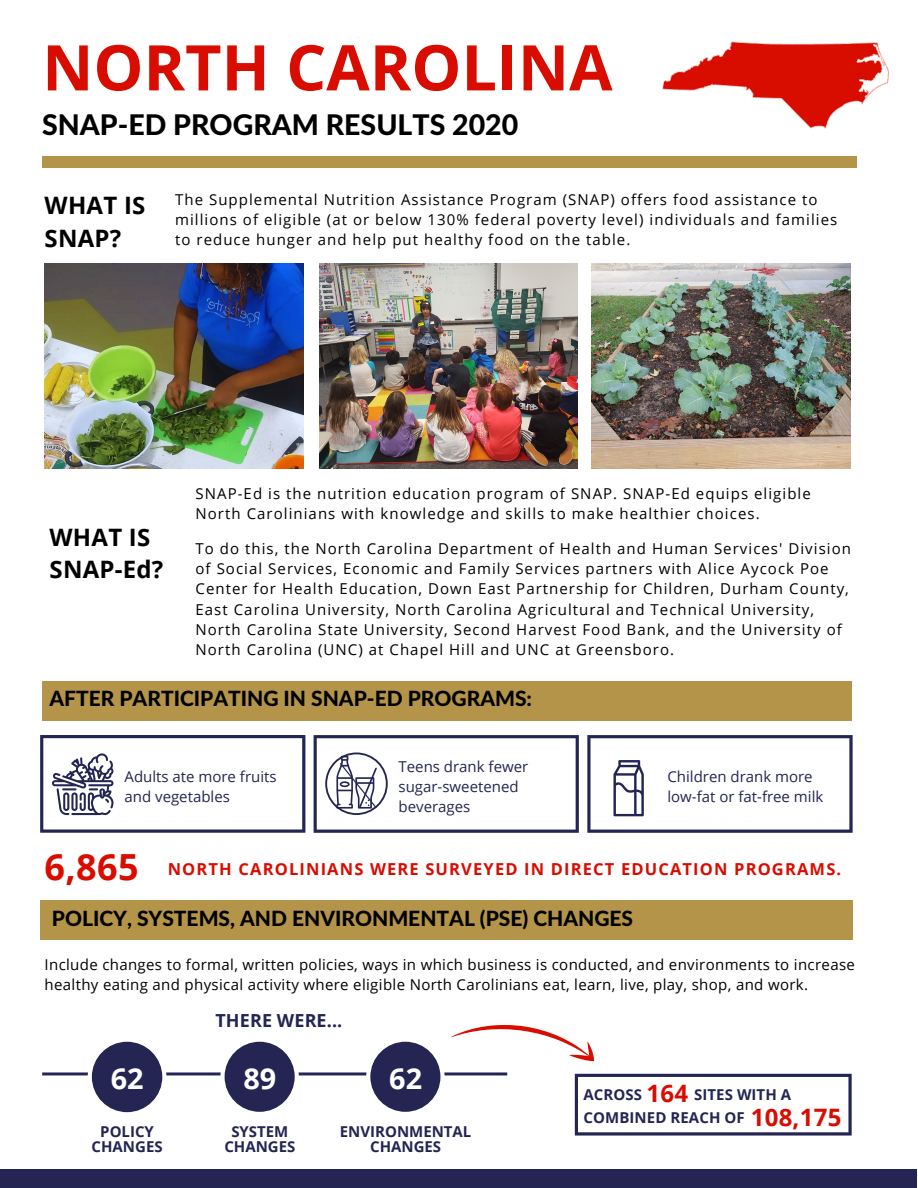
<style>
.page{position:relative;width:918px;height:1188px;background:#fff}
.page>*{position:absolute;margin:0;border:0;box-sizing:border-box;transform-origin:0 0}
.t1{font:700 63px "Open Sans";color:#d90c00}
.t2{font:700 36px "Open Sans";color:#d90c00}
.t3{font:700 28.8px "Open Sans";color:#fff}
.t4{font:800 28.5px "Lato Latin";color:#000}
.t5{font:700 24px/32.7px "Open Sans";letter-spacing:.01em;color:#000}
.t6{font:700 24px "Open Sans";letter-spacing:.01em;color:#d90c00}
.t7{font:800 21px "Lato Latin";color:#000}
.t8{font:700 18px "Open Sans";letter-spacing:.005em;color:#242553}
.t9{font:700 16.5px "Open Sans";letter-spacing:.07em;color:#d90c00}
.t10{font:15px/20.2px "Open Sans";letter-spacing:.07em;color:#000}
.t11{font:15px/20.2px "Open Sans";letter-spacing:.025em;color:#000}
.t12{font:15px/20.2px "Open Sans";color:#242553}
.t13{font:700 15px "Open Sans";color:#242553}
</style>
<div class="page">
<img style="left:45px;top:263px;width:258px;height:206px">
<img style="left:319px;top:263px;width:259px;height:206px">
<img style="left:591px;top:263px;width:259px;height:206px">
<img style="left:662px;top:41px;width:227px;height:88px">
<div style="left:42px;top:681px;width:810px;height:39px;background:#b39449"></div>
<svg style="left:40px;top:735px;width:265px;height:98px"></svg>
<svg style="left:314px;top:735px;width:265px;height:98px"></svg>
<svg style="left:587px;top:735px;width:266px;height:98px"></svg>
<div style="left:40px;top:900px;width:813px;height:39px;background:#b39449"></div>
<div style="left:1px;top:1170px;width:916px;height:18px;background:#242553"></div>
<svg style="left:42px;top:1025px;width:810px;height:111px"></svg>
<div style="left:42px;top:157px;width:815px;height:11px;background:#b39449"></div>
<p class="t1" style="left:42px;top:23px;width:572px">NORTH CAROLINA</p>
<p class="t4" style="left:42px;top:112px;width:478px">SNAP-ED PROGRAM RESULTS 2020</p>
<p class="t5" style="left:45px;top:188px;width:102px">WHAT IS<br>SNAP?</p>
<p class="t10" style="left:175px;top:189px;width:664px">The Supplemental Nutrition Assistance Program (SNAP) offers food assistance to millions of eligible (at or below 130% federal poverty level) individuals and families to reduce hunger and help put healthy food on the table.</p>
<p class="t5" style="left:50px;top:520px;width:115px">WHAT IS<br>SNAP-Ed?</p>
<p class="t10" style="left:196px;top:483px;width:617px">SNAP-Ed is the nutrition education program of SNAP. SNAP-Ed equips eligible<br>North Carolinians with knowledge and skills to make healthier choices.</p>
<p class="t10" style="left:196px;top:538px;width:657px">To do this, the North Carolina Department of Health and Human Services' Division of Social Services, Economic and Family Services partners with Alice Aycock Poe Center for Health Education, Down East Partnership for Children, Durham County, East Carolina University, North Carolina Agricultural and Technical University, North Carolina State University, Second Harvest Food Bank, and the University of North Carolina (UNC) at Chapel Hill and UNC at Greensboro.</p>
<p class="t7" style="left:50px;top:690px;width:484px">AFTER PARTICIPATING IN SNAP-ED PROGRAMS:</p>
<p class="t12" style="left:125px;top:766px;width:154px">Adults ate more fruits and vegetables</p>
<p class="t12" style="left:399px;top:756px;width:131px">Teens drank fewer sugar-sweetened beverages</p>
<p class="t12" style="left:667px;top:766px;width:157px">Children drank more low-fat or fat-free milk</p>
<p class="t2" style="left:45px;top:841px;width:96px">6,865</p>
<p class="t9" style="left:168px;top:857px;width:675px">NORTH CAROLINIANS WERE SURVEYED IN DIRECT EDUCATION PROGRAMS.</p>
<p class="t7" style="left:52px;top:909px;width:583px">POLICY, SYSTEMS, AND ENVIRONMENTAL (PSE) CHANGES</p>
<p class="t11" style="left:45px;top:954px;width:812px">Include changes to formal, written policies, ways in which business is conducted, and environments to increase healthy eating and physical activity where eligible North Carolinians eat, learn, live, play, shop, and work.</p>
<p class="t8" style="left:215px;top:1007px;width:128px">THERE WERE...</p>
<p class="t3" style="left:111px;top:1058px;width:34px">62</p>
<p class="t3" style="left:243px;top:1058px;width:34px">89</p>
<p class="t3" style="left:389px;top:1058px;width:34px">62</p>
<p class="t13" style="left:100px;top:1121px;width:55px">POLICY</p>
<p class="t13" style="left:92px;top:1136px;width:73px">CHANGES</p>
<p class="t13" style="left:231px;top:1121px;width:59px">SYSTEM</p>
<p class="t13" style="left:224px;top:1136px;width:73px">CHANGES</p>
<p class="t13" style="left:340px;top:1121px;width:133px">ENVIRONMENTAL</p>
<p class="t13" style="left:370px;top:1136px;width:73px">CHANGES</p>
<p class="t13" style="left:583px;top:1084px;width:60px">ACROSS</p>
<p class="t6" style="left:647px;top:1076px;width:43px">164</p>
<p class="t13" style="left:694px;top:1084px;width:99px">SITES WITH A</p>
<p class="t6" style="left:751px;top:1100px;width:92px">108,175</p>
<p class="t13" style="left:583px;top:1107px;width:163px">COMBINED REACH OF</p>
</div>
